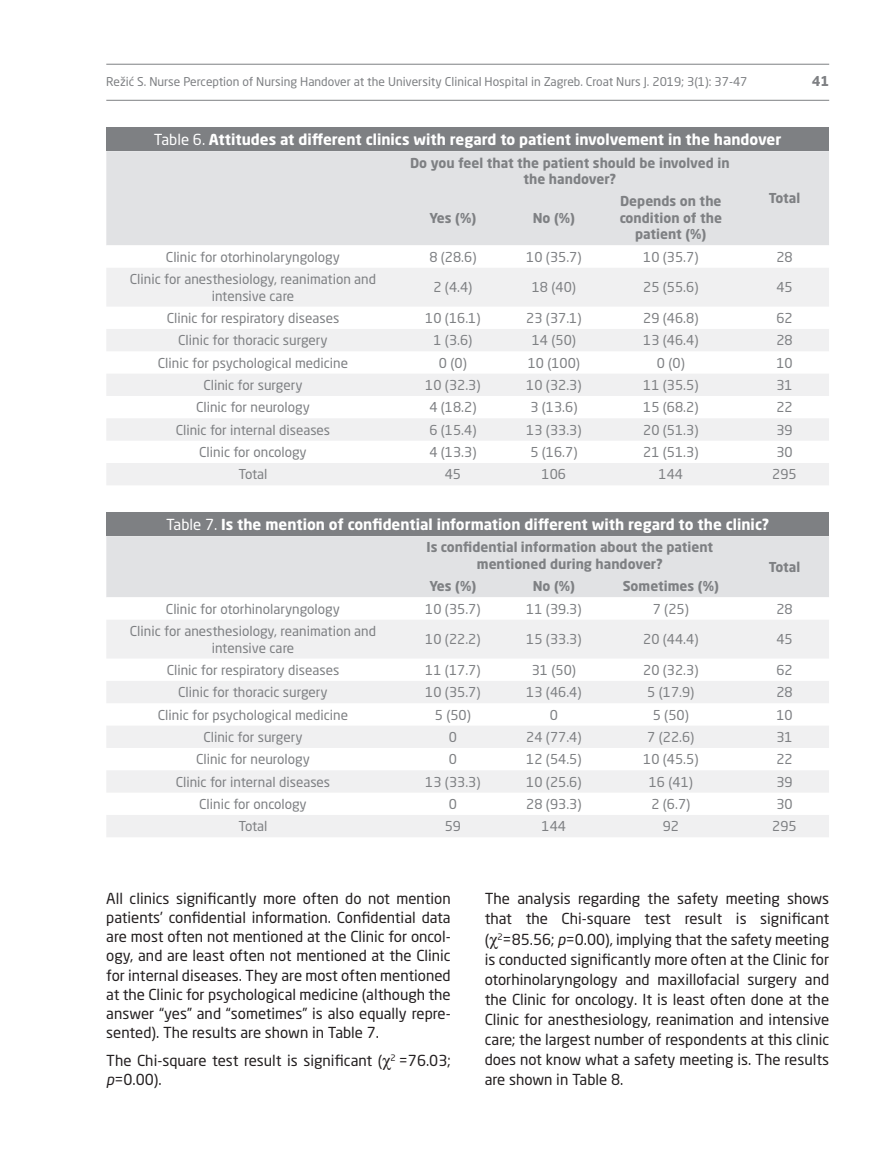
<style>
.page{position:relative;width:893px;height:1149px;background:#fff}
.page>*{position:absolute;margin:0;border:0;box-sizing:border-box;transform-origin:0 0}
.text-en{font:15px/20.1px "Neo Sans";color:#231f20;text-align:justify}
.tablica_naslov{font:700 15px "Neo Sans";color:#fff}
.tablica{font:13.5px/16.5px "Neo Sans";color:#7e8083;text-align:center}
.tablica-podnaslov{font:700 13.5px/16.5px "Neo Sans";color:#7e8083;text-align:center}
.t1{font:12px "Neo Sans";color:#7e8083}
.s1{font-weight:400}
.s2{font-family:"Times New Roman";font-size:18px}
.s3{font-style:italic}
</style>
<div class="page">
<hr style="left:106px;top:64px;width:723px;height:1px;background:#7e8083">
<hr style="left:106px;top:100px;width:723px;height:1px;background:#7e8083">
<div style="left:106px;top:128px;width:723px;height:23px;background:#7e8083"></div>
<div style="left:106px;top:151px;width:723px;height:94px;background:#e1e2e4"></div>
<svg style="left:106px;top:268px;width:723px;height:217px;fill:#f0f0f1"></svg>
<div style="left:106px;top:512px;width:723px;height:24px;background:#7e8083"></div>
<div style="left:106px;top:536px;width:723px;height:61px;background:#e1e2e4"></div>
<svg style="left:106px;top:620px;width:723px;height:217px;fill:#f0f0f1"></svg>
<p class="t1" style="left:106px;top:74px;width:643px">Režić S. Nurse Perception of Nursing Handover at the University Clinical Hospital in Zagreb. Croat Nurs J. 2019; 3(1): 37-47</p>
<p class="tablica-podnaslov" style="left:812px;top:72px;width:19px">41</p>
<p class="tablica_naslov" style="left:154px;top:130px;width:629px"><span class="s1">Table 6.</span> Attitudes at different clinics with regard to patient involvement in the handover</p>
<p class="tablica-podnaslov" style="left:410px;top:154px;width:321px">Do you feel that the patient should be involved in the handover?</p>
<p class="tablica-podnaslov" style="left:769px;top:190px;width:33px">Total</p>
<p class="tablica-podnaslov" style="left:429px;top:209px;width:48px">Yes (%)</p>
<p class="tablica-podnaslov" style="left:533px;top:209px;width:44px">No (%)</p>
<p class="tablica-podnaslov" style="left:620px;top:193px;width:104px">Depends on the condition of the patient (%)</p>
<p class="tablica" style="left:166px;top:248px;width:176px">Clinic for otorhinolaryngology</p>
<p class="tablica" style="left:429px;top:248px;width:49px">8 (28.6)</p>
<p class="tablica" style="left:526px;top:248px;width:57px">10 (35.7)</p>
<p class="tablica" style="left:643px;top:248px;width:57px">10 (35.7)</p>
<p class="tablica" style="left:776px;top:248px;width:18px">28</p>
<p class="tablica" style="left:130px;top:270px;width:248px">Clinic for anesthesiology, reanimation and intensive care</p>
<p class="tablica" style="left:433px;top:279px;width:40px">2 (4.4)</p>
<p class="tablica" style="left:532px;top:279px;width:46px">18 (40)</p>
<p class="tablica" style="left:643px;top:279px;width:57px">25 (55.6)</p>
<p class="tablica" style="left:776px;top:279px;width:18px">45</p>
<p class="tablica" style="left:167px;top:309px;width:174px">Clinic for respiratory diseases</p>
<p class="tablica" style="left:425px;top:309px;width:57px">10 (16.1)</p>
<p class="tablica" style="left:526px;top:309px;width:57px">23 (37.1)</p>
<p class="tablica" style="left:643px;top:309px;width:57px">29 (46.8)</p>
<p class="tablica" style="left:776px;top:309px;width:18px">62</p>
<p class="tablica" style="left:178px;top:332px;width:151px">Clinic for thoracic surgery</p>
<p class="tablica" style="left:433px;top:332px;width:40px">1 (3.6)</p>
<p class="tablica" style="left:532px;top:332px;width:46px">14 (50)</p>
<p class="tablica" style="left:643px;top:332px;width:57px">13 (46.4)</p>
<p class="tablica" style="left:776px;top:332px;width:18px">28</p>
<p class="tablica" style="left:158px;top:354px;width:192px">Clinic for psychological medicine</p>
<p class="tablica" style="left:439px;top:354px;width:29px">0 (0)</p>
<p class="tablica" style="left:528px;top:354px;width:54px">10 (100)</p>
<p class="tablica" style="left:657px;top:354px;width:29px">0 (0)</p>
<p class="tablica" style="left:776px;top:354px;width:18px">10</p>
<p class="tablica" style="left:203px;top:376px;width:101px">Clinic for surgery</p>
<p class="tablica" style="left:425px;top:376px;width:57px">10 (32.3)</p>
<p class="tablica" style="left:526px;top:376px;width:57px">10 (32.3)</p>
<p class="tablica" style="left:643px;top:376px;width:57px">11 (35.5)</p>
<p class="tablica" style="left:776px;top:376px;width:18px">31</p>
<p class="tablica" style="left:196px;top:399px;width:115px">Clinic for neurology</p>
<p class="tablica" style="left:429px;top:399px;width:49px">4 (18.2)</p>
<p class="tablica" style="left:530px;top:399px;width:49px">3 (13.6)</p>
<p class="tablica" style="left:643px;top:399px;width:57px">15 (68.2)</p>
<p class="tablica" style="left:776px;top:399px;width:18px">22</p>
<p class="tablica" style="left:176px;top:421px;width:156px">Clinic for internal diseases</p>
<p class="tablica" style="left:429px;top:421px;width:49px">6 (15.4)</p>
<p class="tablica" style="left:526px;top:421px;width:57px">13 (33.3)</p>
<p class="tablica" style="left:643px;top:421px;width:57px">20 (51.3)</p>
<p class="tablica" style="left:776px;top:421px;width:18px">39</p>
<p class="tablica" style="left:199px;top:443px;width:109px">Clinic for oncology</p>
<p class="tablica" style="left:429px;top:443px;width:49px">4 (13.3)</p>
<p class="tablica" style="left:530px;top:443px;width:49px">5 (16.7)</p>
<p class="tablica" style="left:643px;top:443px;width:57px">21 (51.3)</p>
<p class="tablica" style="left:776px;top:443px;width:18px">30</p>
<p class="tablica" style="left:238px;top:466px;width:31px">Total</p>
<p class="tablica" style="left:445px;top:466px;width:18px">45</p>
<p class="tablica" style="left:542px;top:466px;width:26px">106</p>
<p class="tablica" style="left:659px;top:466px;width:26px">144</p>
<p class="tablica" style="left:772px;top:466px;width:26px">295</p>
<p class="tablica_naslov" style="left:166px;top:515px;width:605px"><span class="s1">Table 7.</span> Is the mention of confidential information different with regard to the clinic?</p>
<p class="tablica-podnaslov" style="left:426px;top:538px;width:288px">Is confidential information about the patient mentioned during handover?</p>
<p class="tablica-podnaslov" style="left:769px;top:558px;width:33px">Total</p>
<p class="tablica-podnaslov" style="left:429px;top:577px;width:48px">Yes (%)</p>
<p class="tablica-podnaslov" style="left:533px;top:577px;width:44px">No (%)</p>
<p class="tablica-podnaslov" style="left:623px;top:577px;width:98px">Sometimes (%)</p>
<p class="tablica" style="left:166px;top:600px;width:176px">Clinic for otorhinolaryngology</p>
<p class="tablica" style="left:425px;top:600px;width:57px">10 (35.7)</p>
<p class="tablica" style="left:526px;top:600px;width:57px">11 (39.3)</p>
<p class="tablica" style="left:653px;top:600px;width:38px">7 (25)</p>
<p class="tablica" style="left:776px;top:600px;width:18px">28</p>
<p class="tablica" style="left:130px;top:622px;width:248px">Clinic for anesthesiology, reanimation and intensive care</p>
<p class="tablica" style="left:425px;top:630px;width:57px">10 (22.2)</p>
<p class="tablica" style="left:526px;top:630px;width:57px">15 (33.3)</p>
<p class="tablica" style="left:643px;top:630px;width:57px">20 (44.4)</p>
<p class="tablica" style="left:776px;top:630px;width:18px">45</p>
<p class="tablica" style="left:167px;top:661px;width:174px">Clinic for respiratory diseases</p>
<p class="tablica" style="left:425px;top:661px;width:57px">11 (17.7)</p>
<p class="tablica" style="left:532px;top:661px;width:46px">31 (50)</p>
<p class="tablica" style="left:643px;top:661px;width:57px">20 (32.3)</p>
<p class="tablica" style="left:776px;top:661px;width:18px">62</p>
<p class="tablica" style="left:178px;top:683px;width:151px">Clinic for thoracic surgery</p>
<p class="tablica" style="left:425px;top:683px;width:57px">10 (35.7)</p>
<p class="tablica" style="left:526px;top:683px;width:57px">13 (46.4)</p>
<p class="tablica" style="left:647px;top:683px;width:49px">5 (17.9)</p>
<p class="tablica" style="left:776px;top:683px;width:18px">28</p>
<p class="tablica" style="left:158px;top:706px;width:192px">Clinic for psychological medicine</p>
<p class="tablica" style="left:435px;top:706px;width:38px">5 (50)</p>
<p class="tablica" style="left:550px;top:706px;width:10px">0</p>
<p class="tablica" style="left:653px;top:706px;width:38px">5 (50)</p>
<p class="tablica" style="left:776px;top:706px;width:18px">10</p>
<p class="tablica" style="left:203px;top:728px;width:101px">Clinic for surgery</p>
<p class="tablica" style="left:449px;top:728px;width:10px">0</p>
<p class="tablica" style="left:526px;top:728px;width:57px">24 (77.4)</p>
<p class="tablica" style="left:647px;top:728px;width:49px">7 (22.6)</p>
<p class="tablica" style="left:776px;top:728px;width:18px">31</p>
<p class="tablica" style="left:196px;top:750px;width:115px">Clinic for neurology</p>
<p class="tablica" style="left:449px;top:750px;width:10px">0</p>
<p class="tablica" style="left:526px;top:750px;width:57px">12 (54.5)</p>
<p class="tablica" style="left:643px;top:750px;width:57px">10 (45.5)</p>
<p class="tablica" style="left:776px;top:750px;width:18px">22</p>
<p class="tablica" style="left:176px;top:773px;width:156px">Clinic for internal diseases</p>
<p class="tablica" style="left:425px;top:773px;width:57px">13 (33.3)</p>
<p class="tablica" style="left:526px;top:773px;width:57px">10 (25.6)</p>
<p class="tablica" style="left:649px;top:773px;width:46px">16 (41)</p>
<p class="tablica" style="left:776px;top:773px;width:18px">39</p>
<p class="tablica" style="left:199px;top:795px;width:109px">Clinic for oncology</p>
<p class="tablica" style="left:449px;top:795px;width:10px">0</p>
<p class="tablica" style="left:526px;top:795px;width:57px">28 (93.3)</p>
<p class="tablica" style="left:651px;top:795px;width:40px">2 (6.7)</p>
<p class="tablica" style="left:776px;top:795px;width:18px">30</p>
<p class="tablica" style="left:238px;top:817px;width:31px">Total</p>
<p class="tablica" style="left:445px;top:817px;width:18px">59</p>
<p class="tablica" style="left:542px;top:817px;width:26px">144</p>
<p class="tablica" style="left:663px;top:817px;width:18px">92</p>
<p class="tablica" style="left:772px;top:817px;width:26px">295</p>
<p class="text-en" style="left:106px;top:888px;width:346px;line-height:19px">All clinics significantly more often do not mention patients’ confidential information. Confidential data are most often not mentioned at the Clinic for oncol&shy;ogy, and are least often not mentioned at the Clinic for internal diseases. They are most often mentioned at the Clinic for psychological medicine (although the answer “yes” and “sometimes” is also equally repre&shy;sented). The results are shown in Table 7.</p>
<p class="text-en" style="left:106px;top:1050px;width:346px;line-height:19px">The Chi-square test result is significant (<span class="s2">χ</span><sup>2</sup> =76.03; <span class="s3">p</span>=0.00).</p>
<p class="text-en" style="left:485px;top:888px;width:346px">The analysis regarding the safety meeting shows that the Chi-square test result is significant (<span class="s2">χ</span><sup>2</sup>=85.56; <span class="s3">p</span>=0.00), implying that the safety meeting is conducted significantly more often at the Clinic for otorhinolaryngology and maxillofacial surgery and the Clinic for oncology. It is least often done at the Clinic for anesthesiology, reanimation and intensive care; the largest number of respondents at this clinic does not know what a safety meeting is. The results are shown in Table 8.</p>
</div>
